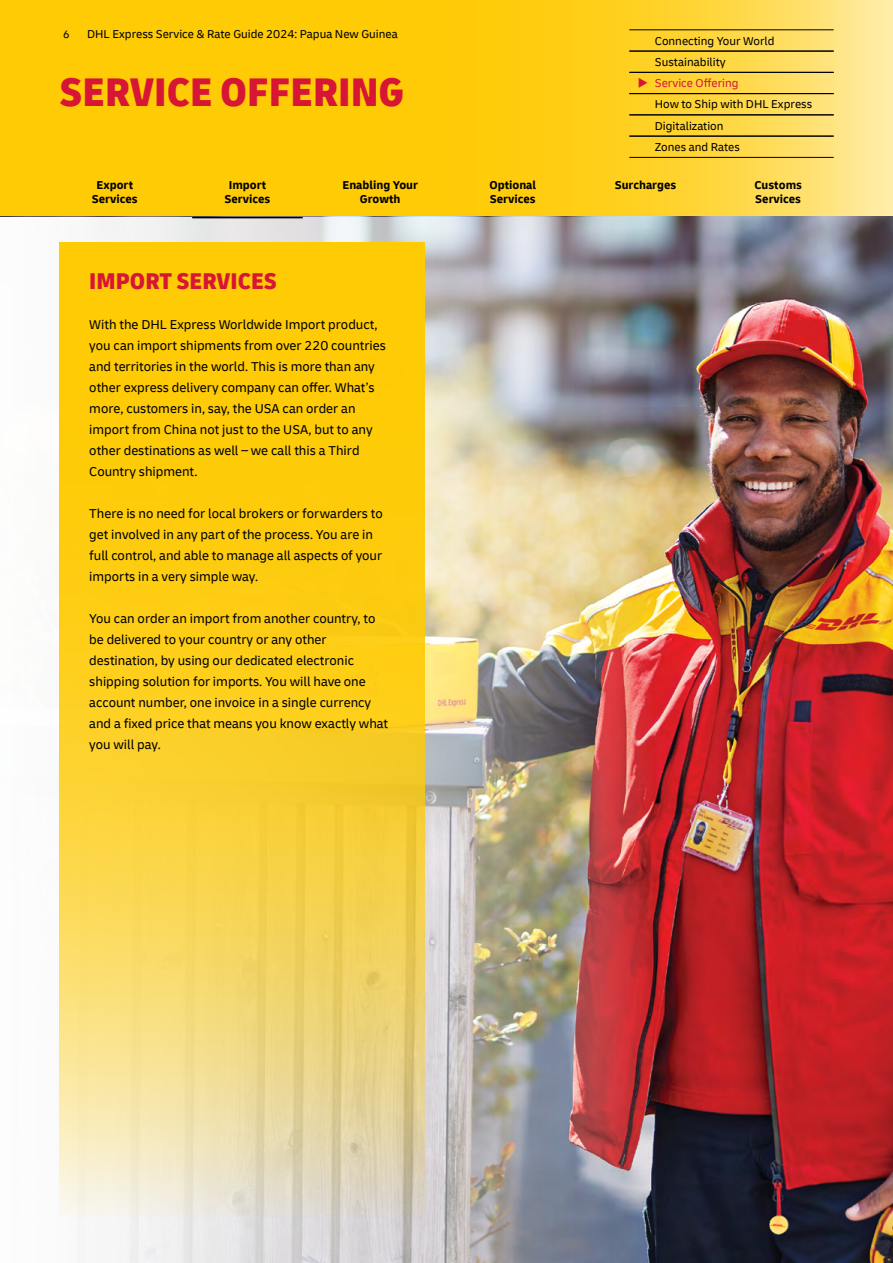
<style>
.page{position:relative;width:893px;height:1263px;background:#fff}
.page>*{position:absolute;margin:0;border:0;box-sizing:border-box;transform-origin:0 0}
.t1{font:900 condensed 42px "Delivery";color:#d71635}
.H3_Secondary_headline{font:900 condensed 24px "Delivery";color:#d71635}
.P_Copy_text{font:13.5px/21px "Delivery";color:#000}
.t2{font:12px/21.3px "Delivery";color:#000}
.t3{font:700 12px/13.5px "Delivery";color:#000;text-align:center}
.t4{font:11.25px "Delivery";color:#000}
.s1{color:#d71635}
</style>
<div class="page">
<svg style="left:0;top:0;width:893px;height:217px"></svg>
<hr style="left:629px;top:30px;width:205px;height:1px;background:#000">
<hr style="left:629px;top:51px;width:205px;height:1px;background:#000">
<hr style="left:629px;top:72px;width:205px;height:1px;background:#000">
<hr style="left:629px;top:93px;width:205px;height:1px;background:#000">
<hr style="left:629px;top:115px;width:205px;height:1px;background:#000">
<hr style="left:629px;top:136px;width:205px;height:1px;background:#000">
<hr style="left:629px;top:157px;width:205px;height:1px;background:#000">
<img style="left:653px;top:217px;width:240px;height:1046px">
<img style="left:59px;top:217px;width:594px;height:1046px">
<hr style="left:192px;top:217px;width:111px;height:1px;background:#000">
<svg style="left:60px;top:243px;width:365px;height:975px"></svg>
<p class="t4" style="left:63px;top:28px;width:8px">6</p>
<p class="t2" style="left:87px;top:24px;width:312px">DHL Express Service &amp; Rate Guide 2024: Papua New Guinea</p>
<h1 class="t1" style="left:60px;top:65px;width:346px">SERVICE OFFERING</h1>
<p class="t2" style="left:655px;top:30px;width:121px">Connecting Your World<br>Sustainability</p>
<p class="t2" style="left:655px;top:72px;width:159px;text-indent:-17px"><span class="s1">◆ Service Offering<br></span>How to Ship with DHL Express<br>Digitalization<br>Zones and Rates</p>
<p class="t3" style="left:92px;top:178px;width:47px">Export<br>Services</p>
<p class="t3" style="left:225px;top:178px;width:47px">Import<br>Services</p>
<p class="t3" style="left:342px;top:178px;width:77px">Enabling Your<br>Growth</p>
<p class="t3" style="left:490px;top:178px;width:48px;text-align:left">Optional<br>Services</p>
<p class="t3" style="left:615px;top:178px;width:63px">Surcharges</p>
<p class="t3" style="left:754px;top:178px;width:49px;text-align:left">Customs<br>Services</p>
<h3 class="H3_Secondary_headline" style="left:89px;top:266px;width:189px">IMPORT SERVICES</h3>
<p class="P_Copy_text" style="left:89px;top:314px;width:298px">With the DHL Express Worldwide Import product, you can import shipments from over 220 countries and territories in the world. This is more than any other express delivery company can offer. What’s more, customers in, say, the USA can order an import from China not just to the USA, but to any other destinations as well – we call this a Third Country shipment.</p>
<p class="P_Copy_text" style="left:89px;top:503px;width:295px">There is no need for local brokers or forwarders to get involved in any part of the process. You are in full control, and able to manage all aspects of your imports in a very simple way.</p>
<p class="P_Copy_text" style="left:89px;top:608px;width:300px">You can order an import from another country, to be delivered to your country or any other destination, by using our dedicated electronic shipping solution for imports. You will have one account number, one invoice in a single currency and a fixed price that means you know exactly what you will pay.</p>
</div>
